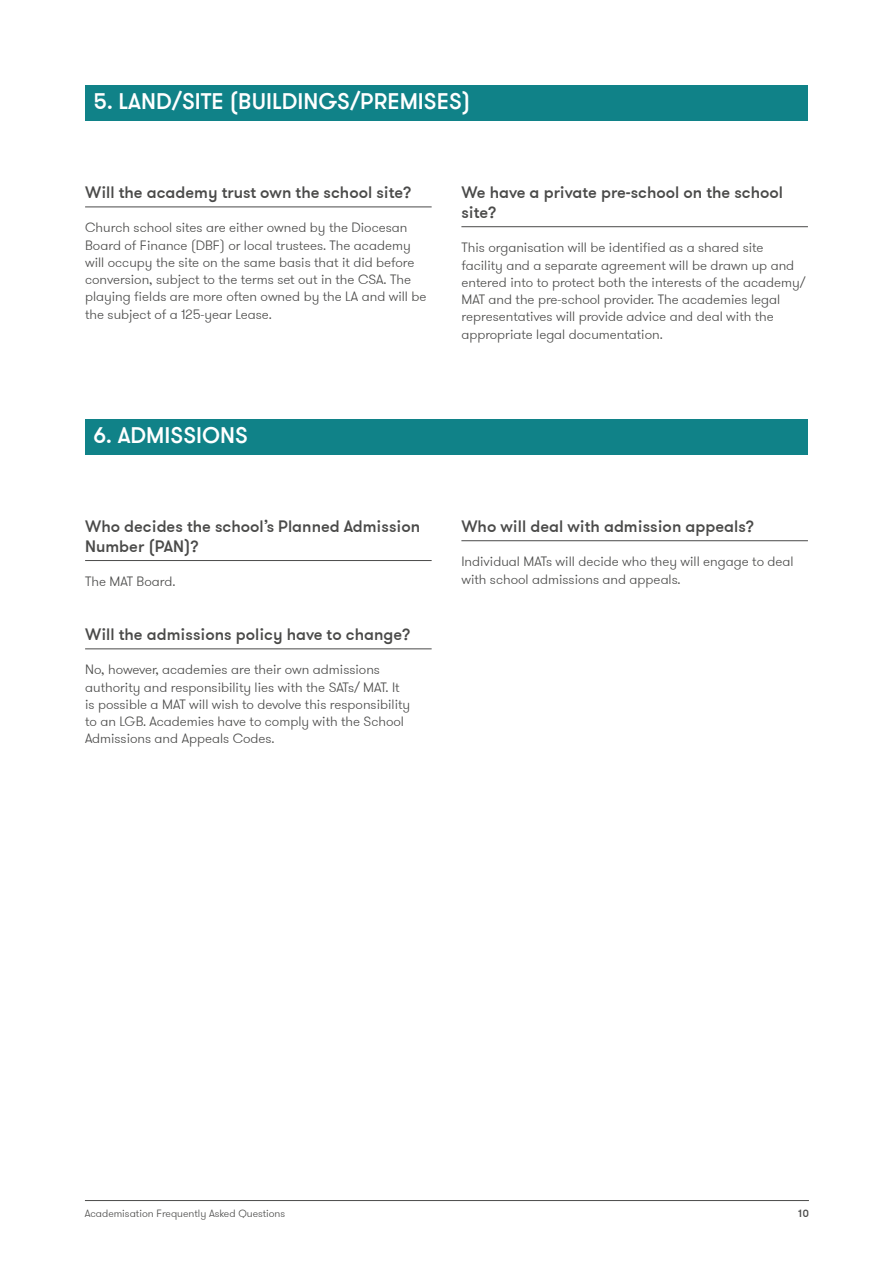
<style>
.page{position:relative;width:893px;height:1263px;background:#fff}
.page>*{position:absolute;margin:0;border:0;box-sizing:border-box;transform-origin:0 0}
.t1{font:500 22.5px "GT Walsheim";color:#fff}
.t2{font:500 16.5px/19.8px "GT Walsheim";color:#4a4a49}
.t3{font:300 13.5px/17.2px "GT Walsheim";color:#4a4a49}
.t4{font:300 10.5px "GT Walsheim";color:#4a4a49}
.t5{font:500 10.5px "GT Walsheim";color:#4a4a49}
</style>
<div class="page">
<hr style="left:85px;top:1200px;width:724px;height:1px;background:#4a4a49">
<hr style="left:85px;top:207px;width:347px;height:1px;background:#4a4a49">
<hr style="left:461px;top:226px;width:347px;height:1px;background:#4a4a49">
<hr style="left:85px;top:560px;width:347px;height:1px;background:#4a4a49">
<hr style="left:85px;top:649px;width:347px;height:1px;background:#4a4a49">
<hr style="left:461px;top:540px;width:347px;height:1px;background:#4a4a49">
<div style="left:85px;top:85px;width:722px;height:35px;background:#108288"></div>
<div style="left:85px;top:419px;width:722px;height:35px;background:#108288"></div>
<h1 class="t1" style="left:94px;top:87px;width:379px">5. LAND/SITE (BUILDINGS/PREMISES)</h1>
<p class="t2" style="left:85px;top:182px;width:328px">Will the academy trust own the school site?</p>
<p class="t3" style="left:85px;top:219px;width:343px">Church school sites are either owned by the Diocesan Board of Finance (DBF) or local trustees. The academy will occupy the site on the same basis that it did before conversion, subject to the terms set out in the CSA. The playing fields are more often owned by the LA and will be the subject of a 125-year Lease.</p>
<h1 class="t1" style="left:94px;top:421px;width:156px">6. ADMISSIONS</h1>
<p class="t2" style="left:85px;top:516px;width:337px">Who decides the school’s Planned Admission<br>Number (PAN)?</p>
<p class="t3" style="left:85px;top:572px;width:92px">The MAT Board.</p>
<p class="t2" style="left:85px;top:624px;width:327px">Will the admissions policy have to change?</p>
<p class="t3" style="left:85px;top:661px;width:327px">No, however, academies are their own admissions authority and responsibility lies with the SATs/ MAT. It is possible a MAT will wish to devolve this responsibility to an LGB. Academies have to comply with the School Admissions and Appeals Codes.</p>
<p class="t2" style="left:461px;top:182px;width:323px">We have a private pre-school on the school site?</p>
<p class="t3" style="left:461px;top:239px;width:345px">This organisation will be identified as a shared site facility and a separate agreement will be drawn up and entered into to protect both the interests of the academy/ MAT and the pre-school provider. The academies legal representatives will provide advice and deal with the appropriate legal documentation.</p>
<p class="t2" style="left:461px;top:516px;width:294px">Who will deal with admission appeals?</p>
<p class="t3" style="left:461px;top:553px;width:334px">Individual MATs will decide who they will engage to deal with school admissions and appeals.</p>
<p class="t4" style="left:85px;top:1206px;width:202px">Academisation Frequently Asked Questions</p>
<p class="t5" style="left:798px;top:1207px;width:12px">10</p>
</div>
